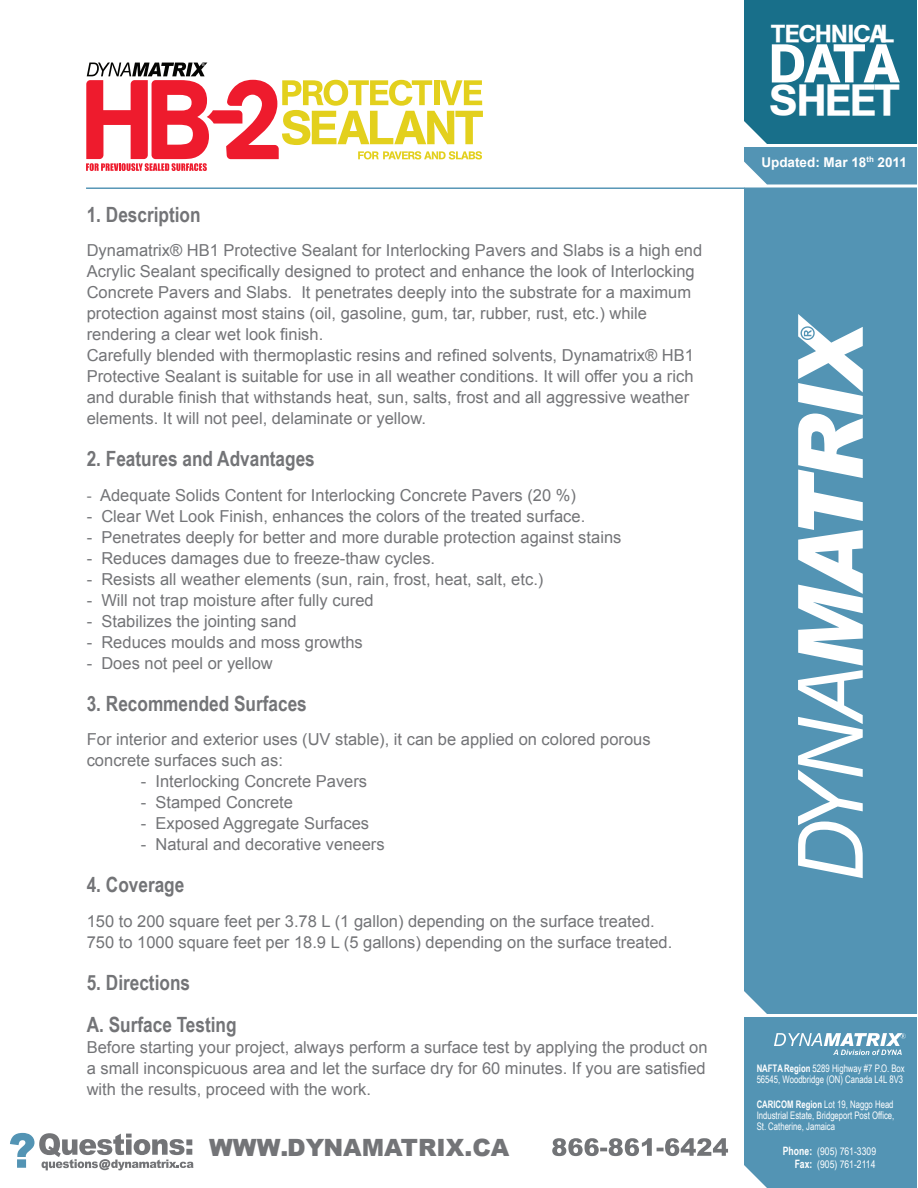
<style>
.page{position:relative;width:918px;height:1188px;background:#fff}
.page>*{position:absolute;margin:0;border:0;box-sizing:border-box;transform-origin:0 0}
.t1{font:54px "Agent Med DB Normal";color:#fff}
.t2{font:42.6px "Agent Med DB Normal";color:#fff}
.t3{font:24px "Agent Med DB Normal";color:#fff}
.t4{font:900 23.85px "Arial";color:#737477}
.t5{font:700 21px/42px "Arial Narrow";color:#737477}
.t6{font:16.5px/21px "Arial";color:#737477}
.t7{font:700 13.5px "Arial";color:#fff}
.t8{font:10.5px "Arial Narrow";color:#fff}
.t9{font:10.35px/11.4px "Arial Narrow";color:#fff;scale:.91 1}
.s1{font-size:15px}
.s2{font-weight:700}
.s3{font-weight:700;font-size:11.55px}
</style>
<div class="page">
<div style="left:744px;top:145px;width:172px;height:1043px;background:#5394b4"></div>
<div style="left:744px;top:0;width:172px;height:145px;background:#186f8a"></div>
<svg style="left:744px;top:119px;width:173px;height:28px"></svg>
<svg style="left:744px;top:160px;width:173px;height:27px"></svg>
<svg style="left:744px;top:989px;width:173px;height:28px"></svg>
<svg style="left:744px;top:1163px;width:173px;height:25px"></svg>
<svg style="left:798px;top:314px;width:65px;height:564px"></svg>
<hr style="left:86px;top:187px;width:659px;height:2px;background:#5394b4">
<svg style="left:10px;top:1133px;width:184px;height:37px"></svg>
<svg style="left:86px;top:63px;width:397px;height:108px"></svg>
<svg style="left:552px;top:1138px;width:176px;height:18px"></svg>
<svg style="left:774px;top:1033px;width:132px;height:22px"></svg>
<p class="t5" style="left:87px;top:192px;width:115px">1. Description</p>
<p class="t6" style="left:87px;top:240px;width:617px">Dynamatrix® HB1 Protective Sealant for Interlocking Pavers and Slabs is a high end Acrylic Sealant specifically designed to protect and enhance the look of Interlocking Concrete Pavers and Slabs. It penetrates deeply into the substrate for a maximum protection against most stains (oil, gasoline, gum, tar, rubber, rust, etc.) while rendering a clear wet look finish.<br>Carefully blended with thermoplastic resins and refined solvents, Dynamatrix® HB1<br>Protective Sealant is suitable for use in all weather conditions. It will offer you a rich and durable finish that withstands heat, sun, salts, frost and all aggressive weather elements. It will not peel, delaminate or yellow.</p>
<p class="t5" style="left:87px;top:437px;width:230px">2. Features and Advantages</p>
<p class="t6" style="left:87px;top:484px;width:491px"><span class="s1">-</span> Adequate Solids Content for Interlocking Concrete Pavers (20 %)</p>
<p class="t6" style="left:87px;top:505px;width:500px">- Clear Wet Look Finish, enhances the colors of the treated surface.</p>
<p class="t6" style="left:87px;top:526px;width:536px">- Penetrates deeply for better and more durable protection against stains</p>
<p class="t6" style="left:87px;top:547px;width:350px">- Reduces damages due to freeze-thaw cycles.</p>
<p class="t6" style="left:87px;top:568px;width:458px">- Resists all weather elements (sun, rain, frost, heat, salt, etc.)</p>
<p class="t6" style="left:87px;top:589px;width:289px">- Will not trap moisture after fully cured</p>
<p class="t6" style="left:87px;top:610px;width:212px">- Stabilizes the jointing sand</p>
<p class="t6" style="left:87px;top:631px;width:278px">- Reduces moulds and moss growths</p>
<p class="t6" style="left:87px;top:652px;width:188px">- Does not peel or yellow</p>
<p class="t5" style="left:87px;top:681px;width:222px">3. Recommended Surfaces</p>
<p class="t6" style="left:87px;top:729px;width:565px">For interior and exterior uses (UV stable), it can be applied on colored porous concrete surfaces such as:</p>
<p class="t6" style="left:141px;top:771px;width:228px">- Interlocking Concrete Pavers</p>
<p class="t6" style="left:141px;top:792px;width:154px">- Stamped Concrete</p>
<p class="t6" style="left:141px;top:813px;width:230px">- Exposed Aggregate Surfaces</p>
<p class="t6" style="left:141px;top:834px;width:245px">- Natural and decorative veneers</p>
<p class="t5" style="left:87px;top:863px;width:99px">4. Coverage</p>
<p class="t6" style="left:87px;top:910px;width:587px">150 to 200 square feet per 3.78 L (1 gallon) depending on the surface treated.<br>750 to 1000 square feet per 18.9 L (5 gallons) depending on the surface treated.</p>
<p class="t5" style="left:87px;top:960px;width:151px">5. Directions<br>A. Surface Testing</p>
<p class="t6" style="left:87px;top:1036px;width:622px;text-align:justify">Before starting your project, always perform a surface test by applying the product on a small inconspicuous area and let the surface dry for 60 minutes. If you are satisfied with the results, proceed with the work.</p>
<h3 class="t4" style="left:209px;top:1130px;width:302px">WWW.DYNAMATRIX.CA</h3>
<h3 class="t3" style="left:772px;top:20px;width:124px">TECHNICAL</h3>
<h1 class="t1" style="left:770px;top:33px;width:132px">DATA</h1>
<h2 class="t2" style="left:771px;top:76px;width:131px">SHEET</h2>
<p class="t7" style="left:761px;top:153px;width:147px">Updated: Mar 18<sup>th</sup> 2011</p>
<p class="t9" style="left:757px;top:1062px;width:164px"><span class="s2">NAFTA Region</span> 5289 Highway #7 P.O. Box<br>56545, Woodbridge (ON) Canada L4L 8V3</p>
<p class="t9" style="left:757px;top:1098px;width:153px;text-align:justify"><span class="s2">CARICOM Region</span> Lot 19, Naggo Head Industrial Estate, Bridgeport Post Office, St. Catherine, Jamaica</p>
<p class="t8" style="left:783px;top:1143px;width:95px"><span class="s3">Phone:</span> (905) 761-3309</p>
<p class="t8" style="left:795px;top:1157px;width:82px"><span class="s3">Fax:</span> (905) 761-2114</p>
</div>
